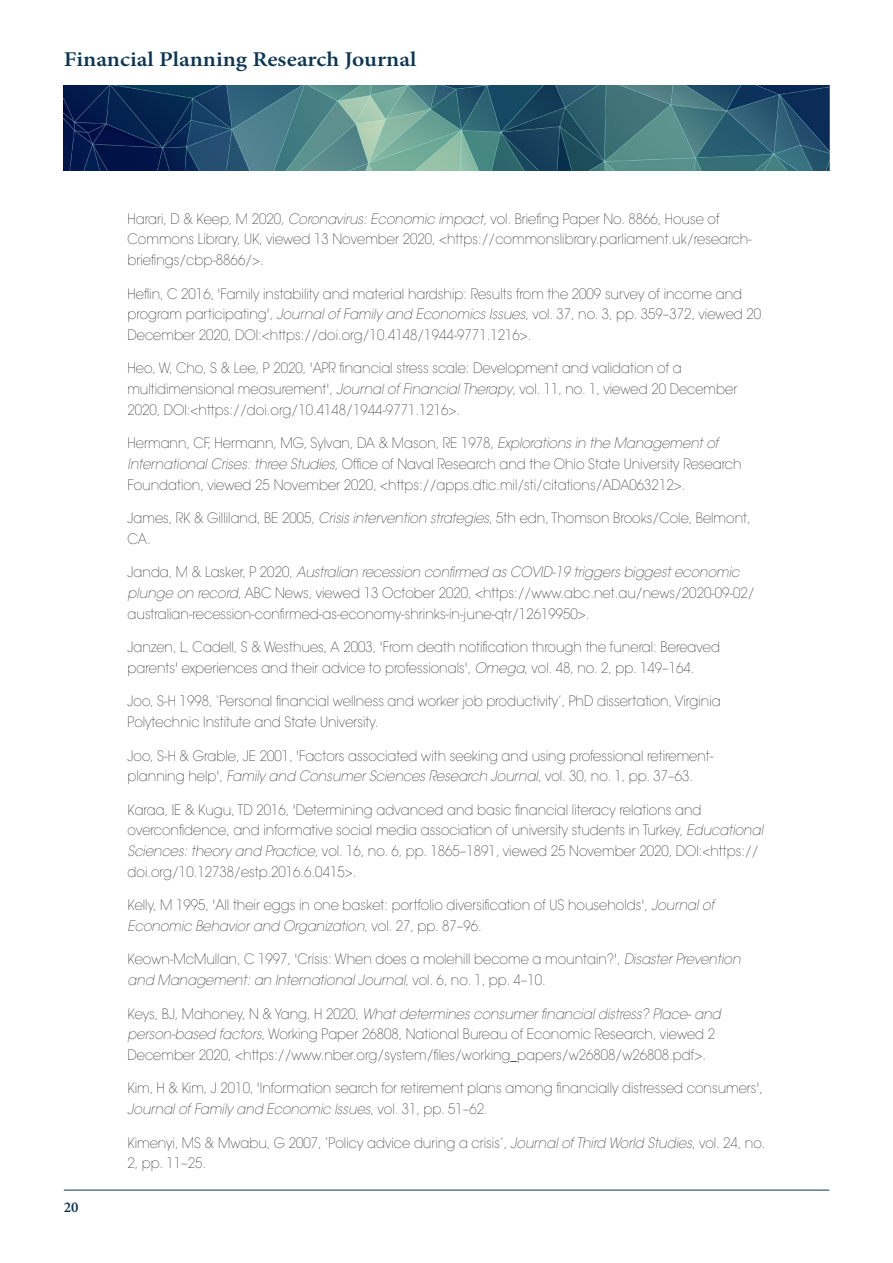
<style>
.page{position:relative;width:893px;height:1263px;background:#fff}
.page>*{position:absolute;margin:0;border:0;box-sizing:border-box;transform-origin:0 0}
.t1{font:600 21px "Minion Pro";color:#0a3653;scale:1.12 1}
.t2{font:600 15px "Minion Pro";color:#0a3653}
.Body_copy{font:200 14.25px/20.7px "Avant Garde";color:#231f20;scale:.93 1}
.s1{font-style:italic}
</style>
<div class="page">
<hr style="left:64px;top:1190px;width:765px;height:1px;background:#0a3653">
<img style="left:64px;top:85px;width:765px;height:85px">
<h1 class="t1" style="left:64px;top:45px;width:316px">Financial Planning Research Journal</h1>
<p class="t2" style="left:64px;top:1197px;width:16px">20</p>
<p class="Body_copy" style="left:128px;top:208px;width:673px">Harari, D &amp; Keep, M 2020, <span class="s1">Coronavirus: Economic impact</span>, vol. Briefing Paper No. 8866, House of<br>Commons Library, UK, viewed 13 November 2020, &lt;https://commonslibrary.parliament.uk/research&shy;briefings/cbp-8866/&gt;.</p>
<p class="Body_copy" style="left:128px;top:283px;width:683px">Heflin, C 2016, 'Family instability and material hardship: Results from the 2009 survey of income and program participating', <span class="s1">Journal of Family and Economics Issues</span>, vol. 37, no. 3, pp. 359–372, viewed 20<br>December 2020, DOI:&lt;https://doi.org/10.4148/1944-9771.1216&gt;.</p>
<p class="Body_copy" style="left:128px;top:358px;width:657px">Heo, W, Cho, S &amp; Lee, P 2020, 'APR financial stress scale: Development and validation of a multidimensional measurement', <span class="s1">Journal of Financial Therapy</span>, vol. 11, no. 1, viewed 20 December<br>2020, DOI:&lt;https://doi.org/10.4148/1944-9771.1216&gt;.</p>
<p class="Body_copy" style="left:128px;top:433px;width:662px">Hermann, CF, Hermann, MG, Sylvan, DA &amp; Mason, RE 1978, <span class="s1">Explorations in the Management of<br>International Crises: three Studies</span>, Office of Naval Research and the Ohio State University Research<br>Foundation, viewed 25 November 2020, &lt;https://apps.dtic.mil/sti/citations/ADA063212&gt;.</p>
<p class="Body_copy" style="left:128px;top:508px;width:672px">James, RK &amp; Gilliland, BE 2005, <span class="s1">Crisis intervention strategies</span>, 5th edn, Thomson Brooks/Cole, Belmont,<br>CA.</p>
<p class="Body_copy" style="left:128px;top:562px;width:676px">Janda, M &amp; Lasker, P 2020, <span class="s1">Australian recession confirmed as COVID-19 triggers biggest economic plunge on record</span>, ABC News, viewed 13 October 2020, &lt;https://www.abc.net.au/news/2020-09-02/ australian-recession-confirmed-as-economy-shrinks-in-june-qtr/12619950&gt;.</p>
<p class="Body_copy" style="left:128px;top:637px;width:639px">Janzen, L, Cadell, S &amp; Westhues, A 2003, 'From death notification through the funeral: Bereaved parents' experiences and their advice to professionals', <span class="s1">Omega</span>, vol. 48, no. 2, pp. 149–164.</p>
<p class="Body_copy" style="left:128px;top:691px;width:639px">Joo, S-H 1998, ‘Personal financial wellness and worker job productivity’, PhD dissertation, Virginia<br>Polytechnic Institute and State University.</p>
<p class="Body_copy" style="left:128px;top:745px;width:631px">Joo, S-H &amp; Grable, JE 2001, 'Factors associated with seeking and using professional retirement&shy;planning help', <span class="s1">Family and Consumer Sciences Research Journal</span>, vol. 30, no. 1, pp. 37–63.</p>
<p class="Body_copy" style="left:128px;top:799px;width:685px">Karaa, IE &amp; Kugu, TD 2016, 'Determining advanced and basic financial literacy relations and overconfidence, and informative social media association of university students in Turkey, <span class="s1">Educational Sciences: theory and Practice</span>, vol. 16, no. 6, pp. 1865–1891, viewed 25 November 2020, DOI:&lt;https:// doi.org/10.12738/estp.2016.6.0415&gt;.</p>
<p class="Body_copy" style="left:128px;top:895px;width:632px">Kelly, M 1995, 'All their eggs in one basket: portfolio diversification of US households', <span class="s1">Journal of<br>Economic Behavior and Organization</span>, vol. 27, pp. 87–96.</p>
<p class="Body_copy" style="left:128px;top:949px;width:661px">Keown-McMullan, C 1997, 'Crisis: When does a molehill become a mountain?', <span class="s1">Disaster Prevention and Management: an International Journal</span>, vol. 6, no. 1, pp. 4–10.</p>
<p class="Body_copy" style="left:128px;top:1003px;width:639px">Keys, BJ, Mahoney, N &amp; Yang, H 2020, <span class="s1">What determines consumer financial distress? Place- and person-based factors</span>, Working Paper 26808, National Bureau of Economic Research, viewed 2<br>December 2020, &lt;https://www.nber.org/system/files/working_papers/w26808/w26808.pdf&gt;.</p>
<p class="Body_copy" style="left:128px;top:1078px;width:685px">Kim, H &amp; Kim, J 2010, 'Information search for retirement plans among financially distressed consumers',<br><span class="s1">Journal of Family and Economic Issues</span>, vol. 31, pp. 51–62.</p>
<p class="Body_copy" style="left:128px;top:1132px;width:687px">Kimenyi, MS &amp; Mwabu, G 2007, ‘Policy advice during a crisis’, <span class="s1">Journal of Third World Studies</span>, vol. 24, no.<br>2, pp. 11–25.</p>
</div>
